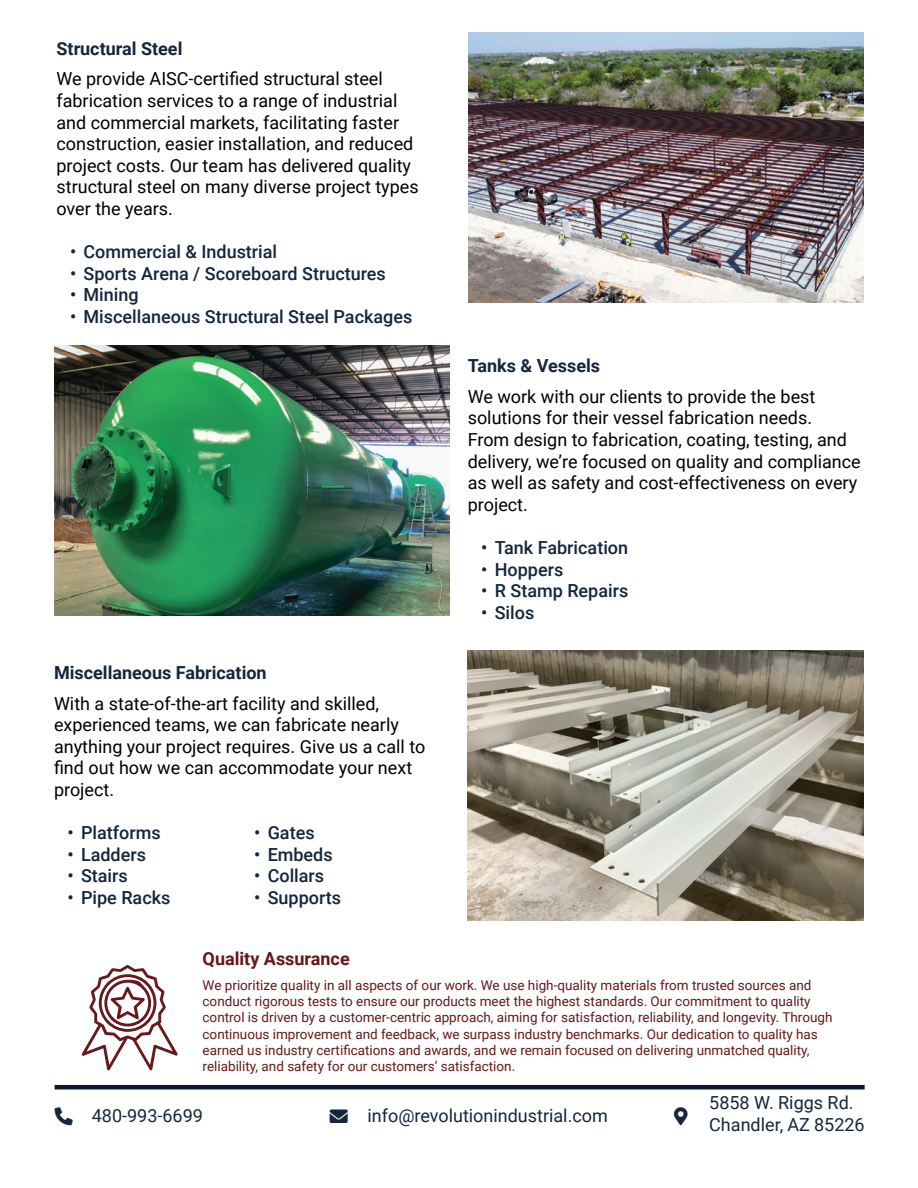
<style>
.page{position:relative;width:918px;height:1188px;background:#fff}
.page>*{position:absolute;margin:0;border:0;box-sizing:border-box;transform-origin:0 0}
.paragraph{font:18px/21.6px "Roboto";color:#000}
.t1{font:500 18px "Roboto";color:#15263c}
.t2{font:18px/21.6px "Roboto";color:#15263c}
.smaller_heading{font:700 18px "Roboto";color:#15263c}
.smaller_heading-2{font:700 18px "Roboto";color:#661719}
.small_paragraph{font:13.5px/16.2px "Roboto";color:#661719}
</style>
<div class="page">
<hr style="left:55px;top:1085px;width:810px;height:4px;background:#0b192e">
<svg style="left:82px;top:965px;width:96px;height:105px"></svg>
<img style="left:468px;top:32px;width:396px;height:270px">
<img style="left:54px;top:346px;width:396px;height:270px">
<img style="left:468px;top:650px;width:396px;height:270px">
<p class="smaller_heading" style="left:57px;top:36px;width:127px">Structural Steel</p>
<p class="paragraph" style="left:57px;top:68px;width:364px">We provide AISC-certified structural steel fabrication services to a range of industrial and commercial markets, facilitating faster construction, easier installation, and reduced project costs. Our team has delivered quality structural steel on many diverse project types over the years.</p>
<p class="t1" style="left:70px;top:239px;width:209px">• Commercial &amp; Industrial</p>
<p class="t1" style="left:70px;top:261px;width:317px">• Sports Arena / Scoreboard Structures</p>
<p class="t1" style="left:70px;top:282px;width:70px">• Mining</p>
<p class="t1" style="left:70px;top:304px;width:344px">• Miscellaneous Structural Steel Packages</p>
<p class="smaller_heading" style="left:54px;top:660px;width:214px">Miscellaneous Fabrication</p>
<p class="paragraph" style="left:54px;top:692px;width:373px">With a state-of-the-art facility and skilled, experienced teams, we can fabricate nearly anything your project requires. Give us a call to find out how we can accommodate your next project.</p>
<p class="t1" style="left:68px;top:820px;width:95px">• Platforms</p>
<p class="t1" style="left:68px;top:842px;width:80px">• Ladders</p>
<p class="t1" style="left:68px;top:863px;width:62px">• Stairs</p>
<p class="t1" style="left:68px;top:885px;width:104px">• Pipe Racks</p>
<p class="t1" style="left:254px;top:820px;width:62px">• Gates</p>
<p class="t1" style="left:254px;top:842px;width:80px">• Embeds</p>
<p class="t1" style="left:254px;top:863px;width:72px">• Collars</p>
<p class="t1" style="left:254px;top:885px;width:88px">• Supports</p>
<p class="smaller_heading" style="left:468px;top:353px;width:134px">Tanks &amp; Vessels</p>
<p class="paragraph" style="left:468px;top:385px;width:395px">We work with our clients to provide the best solutions for their vessel fabrication needs.<br>From design to fabrication, coating, testing, and delivery, we’re focused on quality and compliance as well as safety and cost-effectiveness on every project.</p>
<p class="t1" style="left:481px;top:535px;width:148px">• Tank Fabrication</p>
<p class="t1" style="left:481px;top:557px;width:84px">• Hoppers</p>
<p class="t1" style="left:481px;top:578px;width:149px">• R Stamp Repairs</p>
<p class="t1" style="left:481px;top:600px;width:55px">• Silos</p>
<p class="smaller_heading-2" style="left:203px;top:946px;width:149px">Quality Assurance</p>
<p class="small_paragraph" style="left:203px;top:977px;width:631px">We prioritize quality in all aspects of our work. We use high-quality materials from trusted sources and conduct rigorous tests to ensure our products meet the highest standards. Our commitment to quality control is driven by a customer-centric approach, aiming for satisfaction, reliability, and longevity. Through continuous improvement and feedback, we surpass industry benchmarks. Our dedication to quality has earned us industry certifications and awards, and we remain focused on delivering unmatched quality, reliability, and safety for our customers’ satisfaction.</p>
<p class="t2" style="left:92px;top:1104px;width:113px">480-993-6699</p>
<p class="t2" style="left:330px;top:1104px;width:280px">→ info@revolutionindustrial.com</p>
<p class="t2" style="left:709px;top:1091px;width:157px">5858 W. Riggs Rd.<br>Chandler, AZ 85226</p>
</div>
